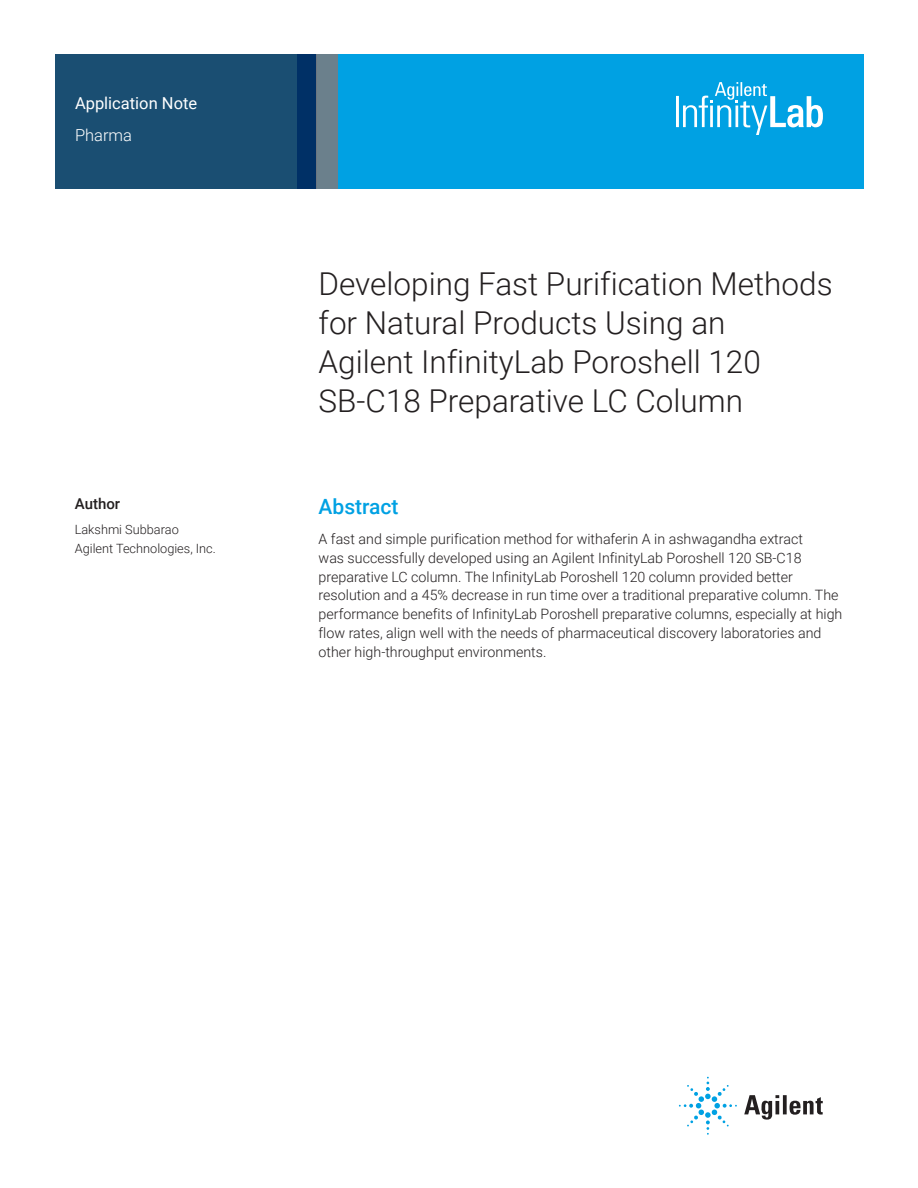
<style>
.page{position:relative;width:918px;height:1188px;background:#fff}
.page>*{position:absolute;margin:0;border:0;box-sizing:border-box;transform-origin:0 0}
.t1{font:300 31.5px/39px "Roboto";color:#231f20}
.Header_1{font:500 21px "Roboto";color:#00a1e3}
.Doctype{font:16.5px "Roboto";color:#fff}
.Area_Identifier{font:300 16.5px "Roboto";color:#fff}
.DATA_author_title{font:500 15px "Roboto";color:#231f20}
.Text{font:300 14.25px/18.8px "Roboto";color:#231f20}
.DATA_author_name___i{font:300 12.75px/18.8px "Roboto";color:#231f20}
</style>
<div class="page">
<div style="left:297px;top:54px;width:567px;height:134px;background:#00a1e3"></div>
<svg style="left:55px;top:54px;width:261px;height:135px;background:#184b71"></svg>
<div style="left:316px;top:54px;width:22px;height:135px;background:#6b808c"></div>
<svg style="left:676px;top:82px;width:147px;height:53px"></svg>
<svg style="left:744px;top:1095px;width:79px;height:25px"></svg>
<svg style="left:679px;top:1077px;width:58px;height:58px"></svg>
<p class="Doctype" style="left:75px;top:91px;width:124px">Application Note</p>
<p class="Area_Identifier" style="left:75px;top:124px;width:59px">Pharma</p>
<p class="DATA_author_title" style="left:75px;top:493px;width:47px">Author</p>
<p class="DATA_author_name___i" style="left:75px;top:519px;width:143px">Lakshmi Subbarao<br>Agilent Technologies, Inc.</p>
<p class="t1" style="left:319px;top:263px;width:516px">Developing Fast Purification Methods for Natural Products Using an<br>Agilent InfinityLab Poroshell 120<br>SB-C18 Preparative LC Column</p>
<p class="Header_1" style="left:319px;top:491px;width:82px">Abstract</p>
<p class="Text" style="left:319px;top:529px;width:525px">A fast and simple purification method for withaferin A in ashwagandha extract<br>was successfully developed using an Agilent InfinityLab Poroshell 120 SB-C18 preparative LC column. The InfinityLab Poroshell 120 column provided better resolution and a 45% decrease in run time over a traditional preparative column. The performance benefits of InfinityLab Poroshell preparative columns, especially at high flow rates, align well with the needs of pharmaceutical discovery laboratories and other high-throughput environments.</p>
</div>
